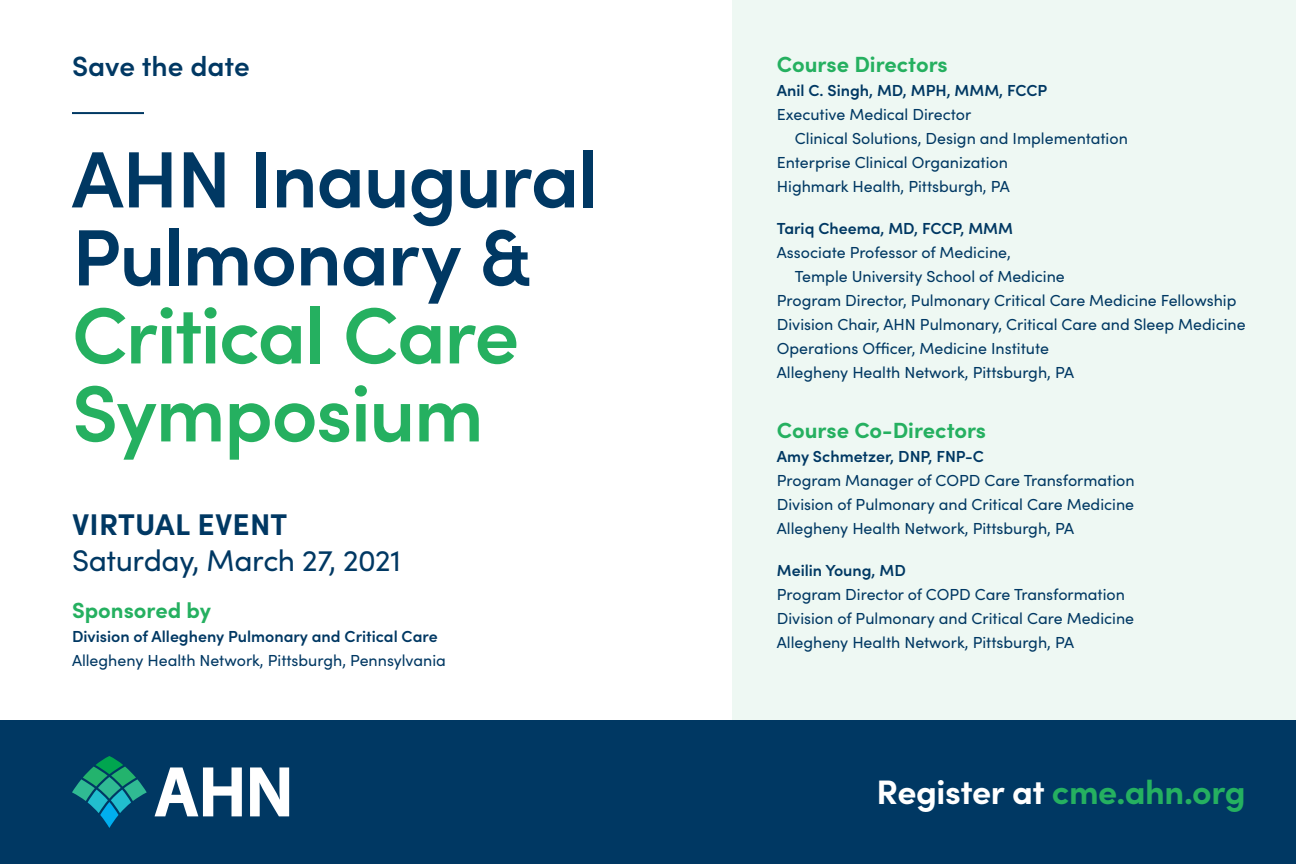
<style>
.page{position:relative;width:1296px;height:864px;background:#fff}
.page>*{position:absolute;margin:0;border:0;box-sizing:border-box;transform-origin:0 0}
.t1{font:600 80px/78px "Sofia Pro";letter-spacing:-.02em;color:#003863}
.t2{font:700 34px "Sofia Pro";letter-spacing:-.015em;color:#25b060}
.t3{font:30px "Sofia Pro";letter-spacing:-.015em;color:#003863}
.t4{font:700 30px "Sofia Pro";letter-spacing:.005em;color:#003863}
.t5{font:600 28px "Sofia Pro";color:#003863}
.t6{font:700 22px "Sofia Pro";color:#25b060}
.Body{font:16px/24px "Sofia Pro";color:#003863}
.t7{font:600 16px "Sofia Pro";color:#003863}
.Body_LAST{font:16px "Sofia Pro";color:#003863}
.s1{color:#25b060}
.s2{color:#fff}
</style>
<div class="page">
<div style="left:733px;top:0;width:563px;height:864px;background:#eef8f3"></div>
<div style="left:0;top:720px;width:1296px;height:144px;background:#003863"></div>
<svg style="left:155px;top:767px;width:87px;height:49px"></svg>
<svg style="left:250px;top:767px;width:39px;height:49px"></svg>
<svg style="left:100px;top:802px;width:19px;height:26px"></svg>
<svg style="left:95px;top:756px;width:28px;height:18px"></svg>
<svg style="left:72px;top:767px;width:75px;height:46px"></svg>
<hr style="left:72px;top:112px;width:72px;height:2px;background:#003863">
<p class="t5" style="left:72px;top:45px;width:179px">Save the date</p>
<p class="t1" style="left:72px;top:135px;width:528px">AHN Inaugural<br>Pulmonary &amp;<br><span class="s1">Critical Care<br>Symposium</span></p>
<p class="t4" style="left:72px;top:501px;width:216px">VIRTUAL EVENT</p>
<p class="t3" style="left:72px;top:538px;width:331px">Saturday, March 27, 2021</p>
<h1 class="t6" style="left:72px;top:594px;width:140px">Sponsored by</h1>
<h2 class="t7" style="left:72px;top:625px;width:367px">Division of Allegheny Pulmonary and Critical Care</h2>
<p class="Body" style="left:72px;top:648px;width:375px">Allegheny Health Network, Pittsburgh, Pennsylvania</p>
<h1 class="t6" style="left:777px;top:47px;width:172px">Course Directors</h1>
<h2 class="t7" style="left:777px;top:78px;width:272px">Anil C. Singh, MD, MPH, MMM, FCCP</h2>
<p class="Body" style="left:795px;top:101px;width:335px;text-indent:-18px">Executive Medical Director<br>Clinical Solutions, Design and Implementation</p>
<p class="Body" style="left:777px;top:149px;width:233px">Enterprise Clinical Organization</p>
<p class="Body_LAST" style="left:777px;top:174px;width:235px">Highmark Health, Pittsburgh, PA</p>
<h2 class="t7" style="left:777px;top:216px;width:238px">Tariq Cheema, MD, FCCP, MMM</h2>
<p class="Body" style="left:795px;top:239px;width:271px;text-indent:-18px">Associate Professor of Medicine,<br>Temple University School of Medicine</p>
<p class="Body" style="left:777px;top:287px;width:461px">Program Director, Pulmonary Critical Care Medicine Fellowship</p>
<p class="Body" style="left:777px;top:311px;width:470px">Division Chair, AHN Pulmonary, Critical Care and Sleep Medicine</p>
<p class="Body" style="left:777px;top:335px;width:274px">Operations Officer, Medicine Institute</p>
<p class="Body_LAST" style="left:777px;top:360px;width:299px">Allegheny Health Network, Pittsburgh, PA</p>
<h1 class="t6" style="left:777px;top:413px;width:211px">Course Co-Directors</h1>
<h2 class="t7" style="left:777px;top:444px;width:209px">Amy Schmetzer, DNP, FNP-C</h2>
<p class="Body" style="left:777px;top:467px;width:359px">Program Manager of COPD Care Transformation</p>
<p class="Body" style="left:777px;top:491px;width:359px">Division of Pulmonary and Critical Care Medicine</p>
<p class="Body_LAST" style="left:777px;top:516px;width:299px">Allegheny Health Network, Pittsburgh, PA</p>
<h2 class="t7" style="left:777px;top:558px;width:130px">Meilin Young, MD</h2>
<p class="Body" style="left:777px;top:581px;width:350px">Program Director of COPD Care Transformation</p>
<p class="Body" style="left:777px;top:605px;width:359px">Division of Pulmonary and Critical Care Medicine</p>
<p class="Body" style="left:777px;top:629px;width:299px">Allegheny Health Network, Pittsburgh, PA</p>
<p class="t2" style="left:877px;top:766px;width:371px"><span class="s2">Register at</span> cme.ahn.org</p>
</div>
